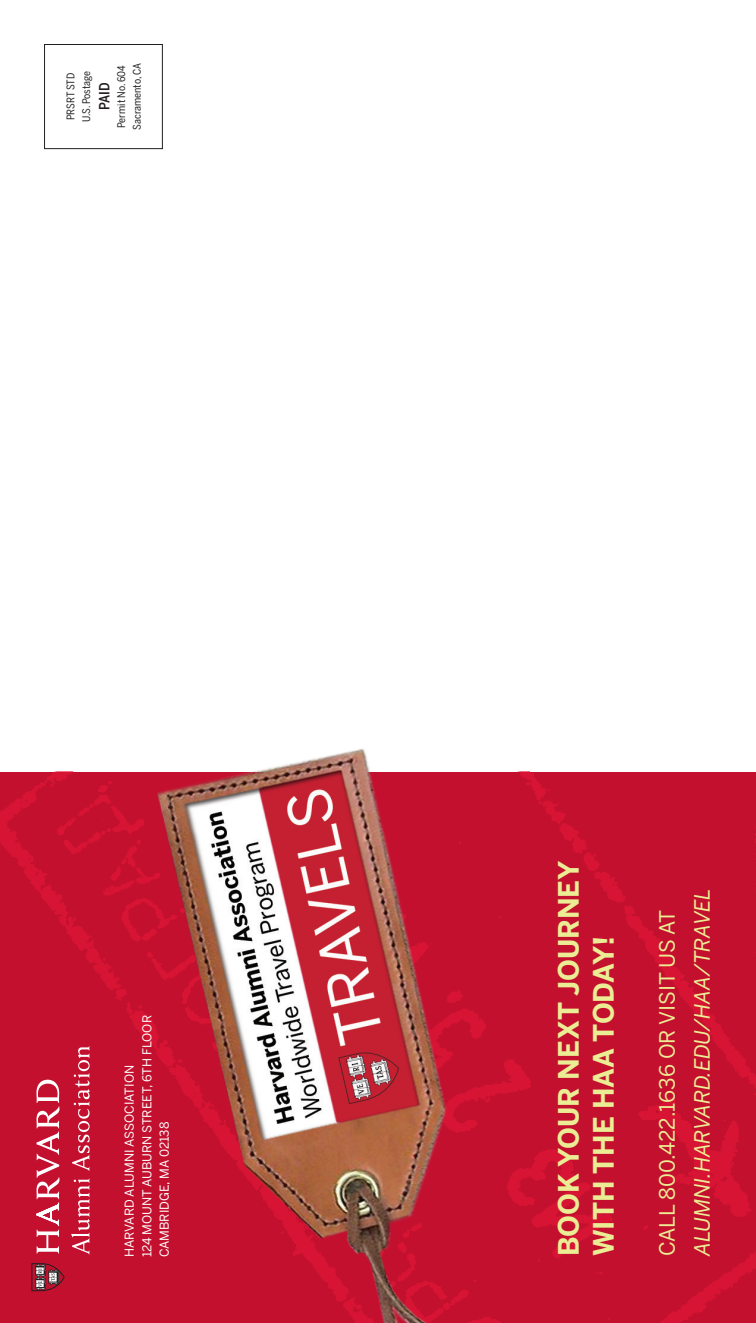
<style>
.page{position:relative;width:756px;height:1323px;background:#fff}
.page>*{position:absolute;margin:0;border:0;box-sizing:border-box;transform-origin:0 0}
.t1{font:700 28px/35px "Benton Sans";color:#ebed94}
.t2{font:italic 21px "Benton Sans";letter-spacing:-.01em;color:#ebed94}
.t3{font:21px "Benton Sans";color:#ebed94}
._22__trip_list_date{font:500 14px "Benton Sans Cond";color:#231f20}
.t4{font:12.25px/17.5px "Benton Sans";color:#fff}
._22__trip_list_date-2{font:10.5px "Benton Sans Cond";color:#231f20}
</style>
<div class="page">
<img style="left:0;top:772px;width:756px;height:551px">
<svg style="left:71px;top:1179px;width:19px;height:75px"></svg>
<svg style="left:72px;top:1046px;width:18px;height:125px;background:#cf435b"></svg>
<svg style="left:36px;top:1080px;width:23px;height:174px"></svg>
<svg style="left:32px;top:1263px;width:32px;height:28px"></svg>
<img style="left:154px;top:748px;width:375px;height:575px">
<div style="left:44px;top:44px;width:119px;height:105px;border:1px solid #231f20"></div>
<img style="left:755px;top:819px;width:1px;height:146px">
<p class="_22__trip_list_date-2" style="left:115px;top:128px;width:64px;rotate:-90deg">Permit No. 604</p>
<p class="_22__trip_list_date-2" style="left:131px;top:130px;width:68px;rotate:-90deg">Sacramento, CA</p>
<p class="_22__trip_list_date-2" style="left:64px;top:120px;width:49px;rotate:-90deg">PRSRT STD</p>
<p class="_22__trip_list_date-2" style="left:80px;top:122px;width:53px;rotate:-90deg">U.S. Postage</p>
<p class="_22__trip_list_date" style="left:96px;top:110px;width:29px;rotate:-90deg">PAID</p>
<p class="t4" style="left:121px;top:1257px;width:244px;rotate:-90deg">HARVARD ALUMNI ASSOCIATION<br>124 MOUNT AUBURN STREET, 6TH FLOOR<br>CAMBRIDGE, MA 02138</p>
<h1 class="t1" style="left:551px;top:1256px;width:397px;rotate:-90deg">BOOK YOUR NEXT JOURNEY<br>WITH THE HAA TODAY!</h1>
<h2 class="t3" style="left:655px;top:1256px;width:348px;rotate:-90deg">CALL 800.422.1636 OR VISIT US AT</h2>
<h2 class="t2" style="left:690px;top:1256px;width:370px;rotate:-90deg">ALUMNI.HARVARD.EDU/HAA/TRAVEL</h2>
</div>
